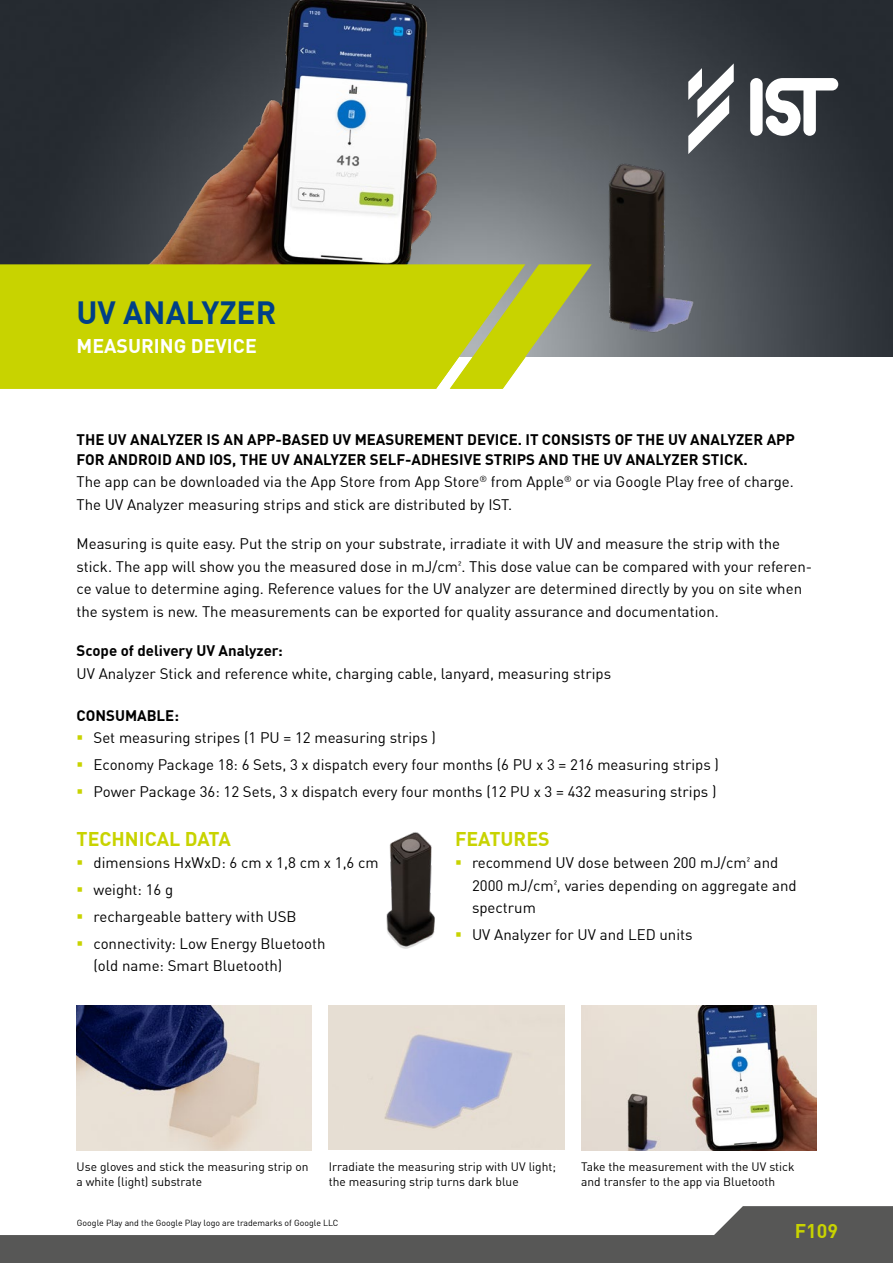
<style>
.page{position:relative;width:893px;height:1263px;background:#fff}
.page>*{position:absolute;margin:0;border:0;box-sizing:border-box;transform-origin:0 0}
.Headline{font:700 31.5px "DIN Offc Pro";color:#004086}
.Subline{font:700 19.5px/24px "DIN Offc Pro";color:#fff}
.Subline-2{font:700 19.5px "DIN Offc Pro";color:#c8d300}
.Fließtext{font:15px/22.5px "DIN Offc Pro";color:#000}
.Fließtextüberschrift{font:700 15px/19.5px "DIN Offc Pro";color:#000}
.Subline-3{font:15px "DIN Offc Pro";color:#000}
.Subline-4{font:700 15px "DIN Offc Pro";color:#000}
.Bildunterschrift{font:12px/15px "DIN Offc Pro";color:#000}
.Subline-5{font:8.7px "DIN Offc Pro";color:#000}
</style>
<div class="page">
<svg style="left:0;top:1206px;width:893px;height:57px;fill:#575756"></svg>
<img style="left:0;top:0;width:893px;height:357px">
<img style="left:37px;top:0;width:413px;height:264px">
<img style="left:601px;top:162px;width:98px;height:172px">
<img style="left:386px;top:832px;width:49px;height:117px">
<svg style="left:688px;top:63px;width:46px;height:91px"></svg>
<svg style="left:750px;top:78px;width:88px;height:58px"></svg>
<div style="left:0;top:264px;width:450px;height:125px;background:#c8d300"></div>
<svg style="left:450px;top:264px;width:142px;height:125px"></svg>
<img style="left:77px;top:1005px;width:235px;height:145px">
<img style="left:329px;top:1005px;width:235px;height:145px">
<img style="left:581px;top:1005px;width:235px;height:145px">
<h1 class="Headline" style="left:77px;top:276px;width:209px">DAS PRODUKT</h1>
<h2 class="Subline" style="left:77px;top:320px;width:285px">SUBLINE MIT PRODUKTNUTZEN<br>ZWEIZEILIG</h2>
<p class="Headline" style="left:77px;top:288px;width:201px">UV ANALYZER</p>
<p class="Subline" style="left:77px;top:332px;width:182px">MEASURING DEVICE</p>
<p class="Fließtextüberschrift" style="left:77px;top:429px;width:720px">THE UV ANALYZER IS AN APP-BASED UV MEASUREMENT DEVICE. IT CONSISTS OF THE UV ANALYZER APP<br>FOR ANDROID AND IOS, THE UV ANALYZER SELF-ADHESIVE STRIPS AND THE UV ANALYZER STICK.</p>
<p class="Fließtext" style="left:77px;top:470px;width:719px">The app can be downloaded via the App Store from App Store<sup>®</sup> from Apple<sup>®</sup> or via Google Play free of charge.<br>The UV Analyzer measuring strips and stick are distributed by IST.</p>
<p class="Fließtext" style="left:77px;top:532px;width:737px">Measuring is quite easy. Put the strip on your substrate, irradiate it with UV and measure the strip with the stick. The app will show you the measured dose in mJ/cm². This dose value can be compared with your referen&shy;ce value to determine aging. Reference values for the UV analyzer are determined directly by you on site when the system is new. The measurements can be exported for quality assurance and documentation.</p>
<p class="Subline-4" style="left:77px;top:639px;width:208px">Scope of delivery UV Analyzer:</p>
<p class="Subline-3" style="left:77px;top:662px;width:536px">UV Analyzer Stick and reference white, charging cable, lanyard, measuring strips</p>
<p class="Fließtextüberschrift" style="left:77px;top:705px;width:104px">CONSUMABLE:</p>
<p class="Fließtext" style="left:94px;top:726px;width:344px">Set measuring stripes (1 PU = 12 measuring strips )</p>
<p class="Fließtext" style="left:94px;top:752px;width:627px">Economy Package 18: 6 Sets, 3 x dispatch every four months (6 PU x 3 = 216 measuring strips )</p>
<p class="Fließtext" style="left:94px;top:779px;width:624px">Power Package 36: 12 Sets, 3 x dispatch every four months (12 PU x 3 = 432 measuring strips )</p>
<p class="Subline-2" style="left:77px;top:824px;width:156px">TECHNICAL DATA</p>
<p class="Fließtext" style="left:94px;top:851px;width:287px">dimensions HxWxD: 6 cm x 1,8 cm x 1,6 cm</p>
<p class="Fließtext" style="left:94px;top:877px;width:81px">weight: 16 g</p>
<p class="Fließtext" style="left:94px;top:904px;width:205px">rechargeable battery with USB</p>
<p class="Fließtext" style="left:94px;top:931px;width:234px">connectivity: Low Energy Bluetooth (old name: Smart Bluetooth)</p>
<p class="Subline-2" style="left:455px;top:824px;width:96px">FEATURES</p>
<p class="Fließtext" style="left:472px;top:851px;width:326px">recommend UV dose between 200 mJ/cm² and<br>2000 mJ/cm², varies depending on aggregate and spectrum</p>
<p class="Fließtext" style="left:472px;top:922px;width:222px">UV Analyzer for UV and LED units</p>
<p class="Bildunterschrift" style="left:77px;top:1159px;width:233px">Use gloves and stick the measuring strip on a white (light) substrate</p>
<p class="Bildunterschrift" style="left:329px;top:1159px;width:229px">Irradiate the measuring strip with UV light; the measuring strip turns dark blue</p>
<p class="Bildunterschrift" style="left:581px;top:1159px;width:215px">Take the measurement with the UV stick and transfer to the app via Bluetooth</p>
<p class="Subline-5" style="left:77px;top:1216px;width:263px">Google Play and the Google Play logo are trademarks of Google LLC</p>
<h2 class="Subline-2" style="left:795px;top:1215px;width:45px">F109</h2>
</div>
